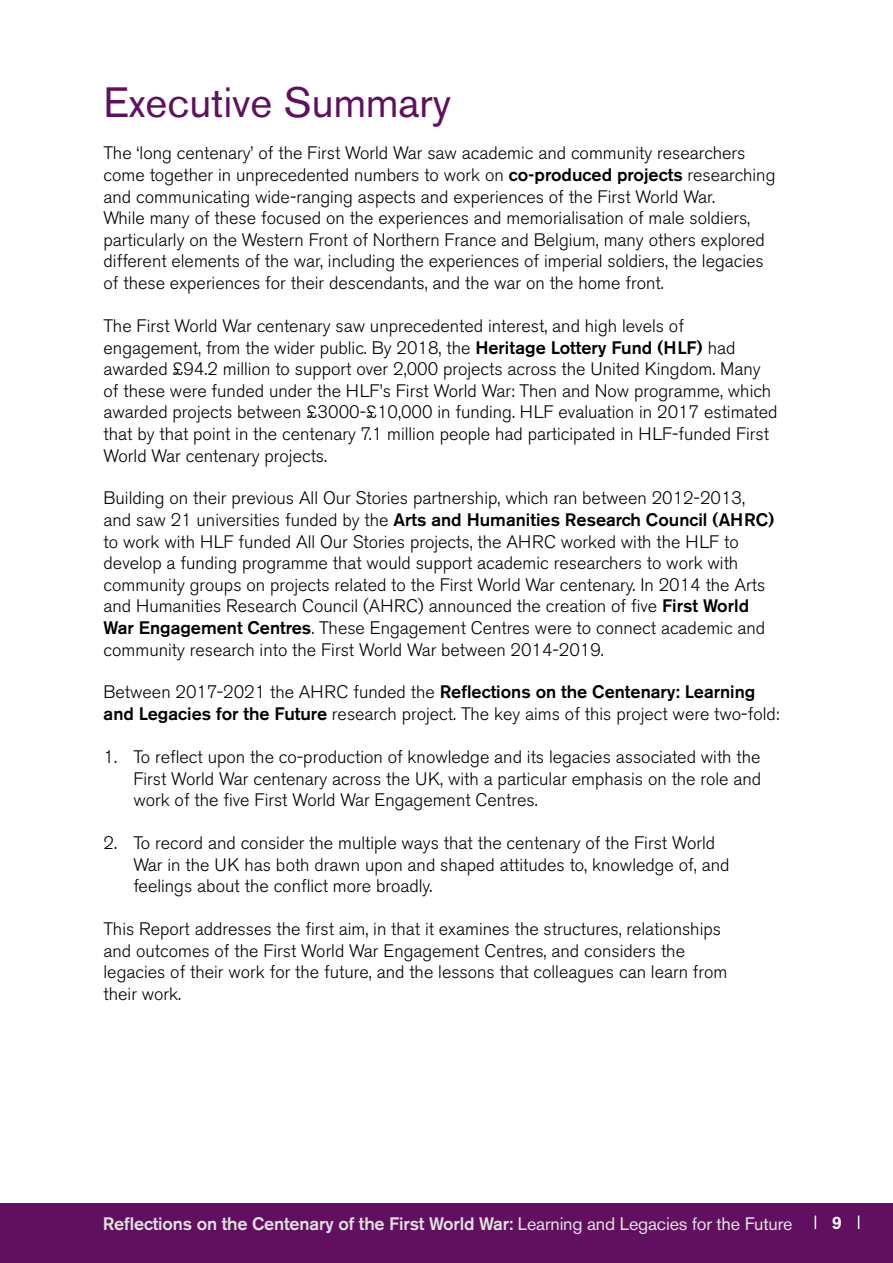
<style>
.page{position:relative;width:893px;height:1263px;background:#fff}
.page>*{position:absolute;margin:0;border:0;box-sizing:border-box;transform-origin:0 0}
.Page-Heading_MH_28pt{font:42px "Akzidenz Grotesk BE";color:#611060}
.Body_Copy_MH{font:300 18px/21.6px "Akzidenz Grotesk BE";color:#000}
.t1{font:500 18px "Akzidenz Grotesk BE";letter-spacing:-.01em;color:#e1e1e0}
.t2{font:500 18px "Akzidenz Grotesk BE";color:#fff}
.s1{font-weight:500}
.s2{font-weight:400}
</style>
<div class="page">
<div style="left:0;top:1203px;width:893px;height:60px;background:#611060"></div>
<svg style="left:858px;top:1215px;width:1px;height:14px"></svg>
<svg style="left:815px;top:1215px;width:1px;height:14px"></svg>
<h1 class="Page-Heading_MH_28pt" style="left:104px;top:77px;width:349px">Executive Summary</h1>
<p class="Body_Copy_MH" style="left:104px;top:143px;width:673px">The ‘long centenary’ of the First World War saw academic and community researchers come together in unprecedented numbers to work on <span class="s1">co-produced projects</span> researching and communicating wide-ranging aspects and experiences of the First World War.<br>While many of these focused on the experiences and memorialisation of male soldiers, particularly on the Western Front of Northern France and Belgium, many others explored different elements of the war, including the experiences of imperial soldiers, the legacies of these experiences for their descendants, and the war on the home front.</p>
<p class="Body_Copy_MH" style="left:104px;top:315px;width:675px">The First World War centenary saw unprecedented interest, and high levels of engagement, from the wider public. By 2018, the <span class="s1">Heritage Lottery Fund (HLF)</span> had awarded £94.2 million to support over 2,000 projects across the United Kingdom. Many of these were funded under the HLF’s First World War: Then and Now programme, which awarded projects between £3000-£10,000 in funding. HLF evaluation in 2017 estimated that by that point in the centenary 7.1 million people had participated in HLF-funded First World War centenary projects.</p>
<p class="Body_Copy_MH" style="left:104px;top:488px;width:672px">Building on their previous All Our Stories partnership, which ran between 2012-2013, and saw 21 universities funded by the <span class="s1">Arts and Humanities Research Council (AHRC) </span>to work with HLF funded All Our Stories projects, the AHRC worked with the HLF to develop a funding programme that would support academic researchers to work with community groups on projects related to the First World War centenary. In 2014 the Arts and Humanities Research Council (AHRC) announced the creation of five <span class="s1">First World War Engagement Centres</span>. These Engagement Centres were to connect academic and community research into the First World War between 2014-2019.</p>
<p class="Body_Copy_MH" style="left:104px;top:682px;width:677px">Between 2017-2021 the AHRC funded the <span class="s1">Reflections on the Centenary: Learning and Legacies for the Future</span> research project. The key aims of this project were two-fold:</p>
<p class="Body_Copy_MH" style="left:133px;top:746px;width:629px;text-align:justify;text-indent:-30px">1. To reflect upon the co-production of knowledge and its legacies associated with the First World War centenary across the UK, with a particular emphasis on the role and work of the five First World War Engagement Centres.</p>
<p class="Body_Copy_MH" style="left:133px;top:832px;width:598px;text-indent:-30px">2. To record and consider the multiple ways that the centenary of the First World<br>War in the UK has both drawn upon and shaped attitudes to, knowledge of, and feelings about the conflict more broadly.</p>
<p class="Body_Copy_MH" style="left:104px;top:918px;width:625px">This Report addresses the first aim, in that it examines the structures, relationships and outcomes of the First World War Engagement Centres, and considers the legacies of their work for the future, and the lessons that colleagues can learn from their work.</p>
<p class="t1" style="left:103px;top:1212px;width:691px">Reflections on the Centenary of the First World War: <span class="s2">Learning and Legacies for the Future</span></p>
<p class="t2" style="left:832px;top:1211px;width:12px">9</p>
</div>
